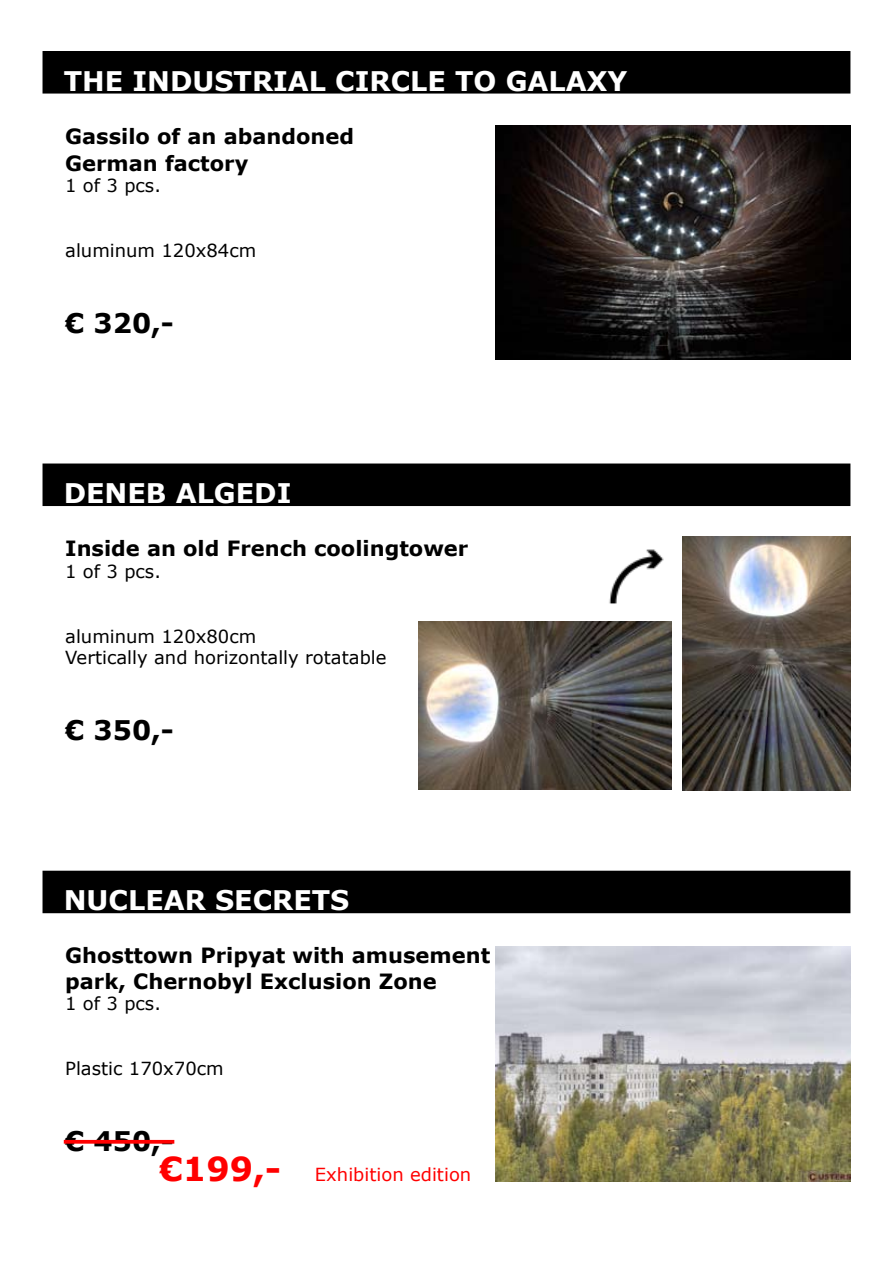
<style>
.page{position:relative;width:893px;height:1263px;background:#fff}
.page>*{position:absolute;margin:0;border:0;box-sizing:border-box;transform-origin:0 0}
.t1{font:700 27px "Verdana";color:#fff}
.t2{font:700 27px "Verdana";color:#000}
.t3{font:700 21px/27px "Verdana";color:#000}
.t4{font:18px/21.6px "Verdana";color:#000}
.t5{font:18px "Verdana";color:#f00}
.s1{font-weight:700;font-size:33px}
</style>
<div class="page">
<div style="left:43px;top:52px;width:807px;height:41px;background:#000"></div>
<div style="left:43px;top:51px;width:807px;height:43px;border:2px solid #000"></div>
<img style="left:496px;top:125px;width:354px;height:234px">
<div style="left:43px;top:464px;width:807px;height:41px;background:#000"></div>
<div style="left:43px;top:463px;width:807px;height:43px;border:2px solid #000"></div>
<div style="left:43px;top:871px;width:807px;height:41px;background:#000"></div>
<div style="left:43px;top:871px;width:807px;height:42px;border:2px solid #000"></div>
<img style="left:496px;top:946px;width:354px;height:235px">
<img style="left:683px;top:537px;width:167px;height:253px">
<img style="left:418px;top:621px;width:254px;height:168px">
<img style="left:609px;top:549px;width:55px;height:55px">
<svg style="left:64px;top:1140px;width:110px;height:4px"></svg>
<p class="t1" style="left:64px;top:62px;width:565px">THE INDUSTRIAL CIRCLE TO GALAXY</p>
<p class="t3" style="left:65px;top:122px;width:290px">Gassilo of an abandoned<br>German factory</p>
<p class="t4" style="left:65px;top:175px;width:97px">1 of 3 pcs.</p>
<p class="t4" style="left:65px;top:239px;width:193px">aluminum 120x84cm</p>
<p class="t2" style="left:65px;top:304px;width:110px">€ 320,-</p>
<p class="t1" style="left:64px;top:474px;width:229px">DENEB ALGEDI</p>
<p class="t3" style="left:65px;top:534px;width:405px">Inside an old French coolingtower</p>
<p class="t4" style="left:65px;top:560px;width:97px">1 of 3 pcs.</p>
<p class="t4" style="left:65px;top:625px;width:323px">aluminum 120x80cm<br>Vertically and horizontally rotatable</p>
<p class="t2" style="left:65px;top:711px;width:110px">€ 350,-</p>
<p class="t1" style="left:64px;top:881px;width:287px">NUCLEAR SECRETS</p>
<p class="t3" style="left:65px;top:943px;width:427px;line-height:25.2px">Ghosttown Pripyat with amusement park, Chernobyl Exclusion Zone</p>
<p class="t4" style="left:65px;top:992px;width:97px">1 of 3 pcs.</p>
<p class="t4" style="left:65px;top:1057px;width:160px">Plastic 170x70cm</p>
<p class="t2" style="left:65px;top:1121px;width:110px">€ 450,-</p>
<p class="t5" style="left:159px;top:1162px;width:313px"><span class="s1">€199,-</span> Exhibition edition</p>
</div>
